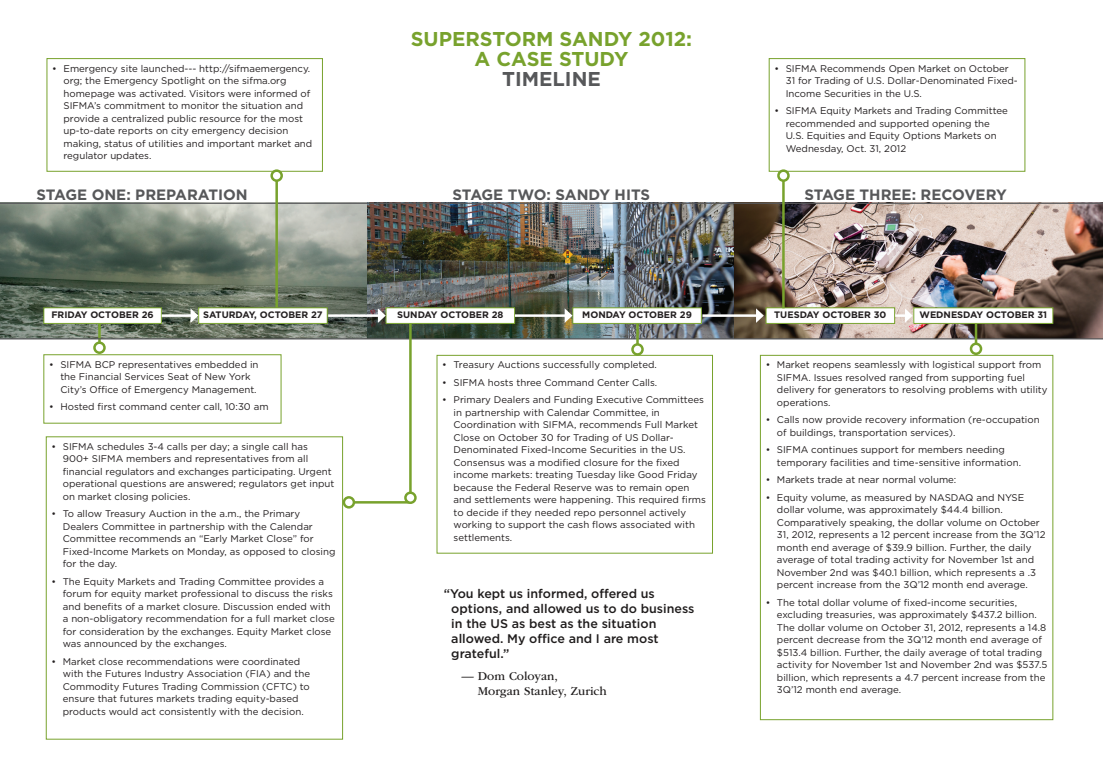
<style>
.page{position:relative;width:1103px;height:765px;background:#fff}
.page>*{position:absolute;margin:0;border:0;box-sizing:border-box;transform-origin:0 0}
.t1{font:700 20px "Gotham";color:#78a22d}
.t2{font:700 20px "Gotham";color:#57585a}
.t3{font:700 15px "Gotham";color:#57585a}
.t4{font:500 12.5px/15px "Gotham";color:#1f1c1c}
.t5{font:12.5px/15px "ITC Garamond Std";color:#1f1c1c}
.t6{font:9.75px/12.5px "Gotham";color:#231f20}
.t7{font:700 9.38px "Gotham";color:#231f20}
</style>
<div class="page">
<div style="left:769px;top:58px;width:256px;height:114px;border:1px solid #78a22d"></div>
<div style="left:47px;top:58px;width:276px;height:114px;border:1px solid #78a22d"></div>
<img style="left:0;top:202px;width:1102px;height:136px">
<div style="left:43px;top:354px;width:238px;height:69px;border:1px solid #78a22d"></div>
<div style="left:46px;top:437px;width:297px;height:303px;border:1px solid #78a22d"></div>
<div style="left:760px;top:355px;width:293px;height:365px;border:1px solid #78a22d"></div>
<hr style="left:98px;top:316px;width:3px;height:27px;background:#78a22d">
<div style="left:93px;top:341px;width:13px;height:13px;border:2px solid #78a22d;border-radius:50%"></div>
<hr style="left:354px;top:501px;width:55px;height:3px;background:#78a22d">
<div style="left:342px;top:496px;width:13px;height:13px;border:2px solid #78a22d;border-radius:50%"></div>
<div style="left:44px;top:308px;width:117px;height:15px;background:#fff"></div>
<div style="left:43px;top:308px;width:119px;height:16px;border:1px solid #78a22d"></div>
<div style="left:199px;top:308px;width:128px;height:15px;background:#fff"></div>
<div style="left:198px;top:308px;width:129px;height:16px;border:1px solid #78a22d"></div>
<div style="left:386px;top:308px;width:128px;height:15px;background:#fff"></div>
<div style="left:386px;top:308px;width:129px;height:16px;border:1px solid #78a22d"></div>
<div style="left:573px;top:308px;width:128px;height:15px;background:#fff"></div>
<div style="left:572px;top:308px;width:129px;height:16px;border:1px solid #78a22d"></div>
<div style="left:766px;top:308px;width:128px;height:15px;background:#fff"></div>
<div style="left:765px;top:308px;width:130px;height:16px;border:1px solid #78a22d"></div>
<div style="left:913px;top:308px;width:139px;height:15px;background:#fff"></div>
<div style="left:913px;top:308px;width:140px;height:16px;border:1px solid #78a22d"></div>
<hr style="left:162px;top:314px;width:31px;height:3px;background:#fff">
<svg style="left:190px;top:308px;width:8px;height:15px"></svg>
<hr style="left:328px;top:314px;width:52px;height:3px;background:#fff">
<svg style="left:378px;top:308px;width:8px;height:15px"></svg>
<hr style="left:515px;top:314px;width:52px;height:3px;background:#fff">
<svg style="left:564px;top:308px;width:8px;height:15px"></svg>
<hr style="left:702px;top:314px;width:56px;height:3px;background:#fff">
<svg style="left:756px;top:308px;width:7px;height:15px"></svg>
<svg style="left:895px;top:308px;width:17px;height:15px"></svg>
<hr style="left:0;top:203px;width:1102px;height:1px;background:#57585a">
<hr style="left:0;top:338px;width:1102px;height:2px;background:#57585a">
<hr style="left:275px;top:181px;width:3px;height:127px;background:#78a22d">
<div style="left:270px;top:169px;width:13px;height:13px;border:2px solid #78a22d;border-radius:50%"></div>
<hr style="left:409px;top:324px;width:3px;height:169px;background:#78a22d">
<div style="left:404px;top:491px;width:13px;height:13px;border:2px solid #78a22d;border-radius:50%"></div>
<hr style="left:636px;top:324px;width:2px;height:20px;background:#78a22d">
<div style="left:631px;top:343px;width:12px;height:13px;border:2px solid #78a22d;border-radius:50%"></div>
<hr style="left:782px;top:181px;width:2px;height:127px;background:#78a22d">
<div style="left:777px;top:169px;width:12px;height:13px;border:2px solid #78a22d;border-radius:50%"></div>
<hr style="left:974px;top:324px;width:3px;height:20px;background:#78a22d">
<div style="left:969px;top:343px;width:13px;height:12px;border:2px solid #78a22d;border-radius:50%"></div>
<p class="t6" style="left:63px;top:62px;width:250px;text-indent:-11px">• Emergency site launched--- http://sifmaemergency. org; the Emergency Spotlight on the sifma.org homepage was activated. Visitors were informed of SIFMA’s commitment to monitor the situation and provide a centralized public resource for the most up-to-date reports on city emergency decision making, status of utilities and important market and regulator updates.</p>
<h1 class="t1" style="left:411px;top:26px;width:193px">SUPERSTORM SANDY</h1>
<h1 class="t1" style="left:638px;top:26px;width:55px">2012:</h1>
<h1 class="t1" style="left:474px;top:46px;width:140px">A CASE STUDY</h1>
<h1 class="t2" style="left:502px;top:66px;width:100px">TIMELINE</h1>
<p class="t6" style="left:785px;top:62px;width:233px;text-indent:-11px">• SIFMA Recommends Open Market on October<br>31 for Trading of U.S. Dollar-Denominated Fixed-<br>Income Securities in the U.S.</p>
<p class="t6" style="left:785px;top:104px;width:224px;text-indent:-11px">• SIFMA Equity Markets and Trading Committee recommended and supported opening the U.S. Equities and Equity Options Markets on Wednesday, Oct. 31, 2012</p>
<h2 class="t3" style="left:36px;top:185px;width:210px">STAGE ON E: PREPARATION</h2>
<h2 class="t3" style="left:452px;top:185px;width:136px">STAGE TWO: SANDY</h2>
<h2 class="t3" style="left:614px;top:185px;width:37px">HITS</h2>
<h2 class="t3" style="left:804px;top:185px;width:204px">STAGE THREE: RECOVERY</h2>
<p class="t7" style="left:51px;top:309px;width:104px">FRIDAY OCTOBER 26</p>
<p class="t7" style="left:203px;top:309px;width:121px">SATURDAY, OCTOBER 27</p>
<p class="t7" style="left:397px;top:309px;width:108px">SUNDAY OCTOBER 28</p>
<p class="t7" style="left:582px;top:309px;width:111px">MONDAY OCTOBER 29</p>
<p class="t7" style="left:774px;top:309px;width:114px">TUESDAY OCTOBER 30</p>
<p class="t7" style="left:919px;top:309px;width:129px">WEDN ESDAY OCTOBER 31</p>
<p class="t6" style="left:60px;top:358px;width:200px;text-indent:-11px">• SIFMA BCP representatives embedded in the Financial Services Seat of New York<br>City’s Office of Emergency Management.</p>
<p class="t6" style="left:49px;top:400px;width:221px">• Hosted first command center call, 10:30 am</p>
<p class="t6" style="left:63px;top:440px;width:273px;text-indent:-11px">• SIFMA schedules 3-4 calls per day; a single call has 900+ SIFMA members and representatives from all financial regulators and exchanges participating. U rgent operational questions are answered; regulators get input on market closing policies.</p>
<p class="t6" style="left:63px;top:507px;width:274px;text-indent:-11px">• To allow Treasury Auction in the a.m., the Primary Dealers Committee in partnership with the Calendar Committee recommends an “Early Market Close” for Fixed-Income Markets on Monday, as opposed to closing for the day.</p>
<p class="t6" style="left:63px;top:575px;width:273px;text-indent:-11px">• The Equity Markets and Trading Committee provides a forum for equity market professional to discuss the risks and benefits of a market closure. Discussion ended with a non-obligatory recommendation for a full market close for consideration by the exchanges. Equity Market close was announced by the exchanges.</p>
<p class="t6" style="left:63px;top:655px;width:249px;text-indent:-11px">• Market close recommendations were coordinated with the Futures Industry Association (FIA) and the Commodity Futures Trading Commission (CFTC) to ensure that futures markets trading equity-based products would act consistently with the decision.</p>
<p class="t6" style="left:442px;top:359px;width:216px">• Treasury Auctions successfully completed.</p>
<p class="t6" style="left:442px;top:376px;width:216px">• SIFMA hosts three Command Center Calls.</p>
<p class="t6" style="left:453px;top:393px;width:254px;text-indent:-11px">• Primary Dealers and Funding Executive Committees in partnership with Calendar Committee, in Coordination with SIFMA, recommends Full Market Close on October 30 for Trading of US Dollar-Denominated Fixed-Income Securities in the US.<br>Consensus was a modified closure for the fixed income markets: treating Tuesday like Good Friday because the Federal Reserve was to remain open and settlements were happening. This required firms to decide if they needed repo personnel actively working to support the cash flows associated with settlements.</p>
<p class="t4" style="left:451px;top:586px;width:245px;text-indent:-8px">“You kept us informed, offered us options, and allowed us to do business in the US as best as the situation allowed. My office and I are most grateful.”</p>
<p class="t5" style="left:478px;top:669px;width:130px;text-indent:-17px">— Dom Coloyan,<br>Morgan Stanley, Zurich</p>
<p class="t6" style="left:777px;top:359px;width:272px;text-indent:-11px">• Market reopens seamlessly with logistical support from SIFMA. Issues resolved ranged from supporting fuel delivery for generators to resolving problems with utility operations.</p>
<p class="t6" style="left:777px;top:413px;width:264px;text-indent:-11px">• Calls now provide recovery information (re-occupation of buildings, transportation services).</p>
<p class="t6" style="left:777px;top:443px;width:246px;text-indent:-11px">• SIFMA continues support for members needing temporary facilities and time-sensitive information.</p>
<p class="t6" style="left:765px;top:473px;width:192px">• Markets trade at near normal volume:</p>
<p class="t6" style="left:777px;top:491px;width:270px;text-indent:-11px">• Equity volume, as measured by NASDAQ and NYSE dollar volume, was approximately $44.4 billion.<br>Comparatively speaking, the dollar volume on October 31, 2012, represents a 12 percent increase from the 3Q’12 month end average of $39.9 billion. Further, the daily average of total trading activity for November 1st and November 2nd was $40.1 billion, which represents a .3 percent increase from the 3Q’12 month end average.</p>
<p class="t6" style="left:777px;top:596px;width:272px;text-indent:-11px">• The total dollar volume of fixed-income securities, excluding treasuries, was approximately $437.2 billion.<br>The dollar volume on October 31, 2012, represents a 14.8 percent decrease from the 3Q’12 month end average of $513.4 billion. Further, the daily average of total trading activity for November 1st and November 2nd was $537.5 billion, which represents a 4.7 percent increase from the 3Q’12 month end average.</p>
</div>
